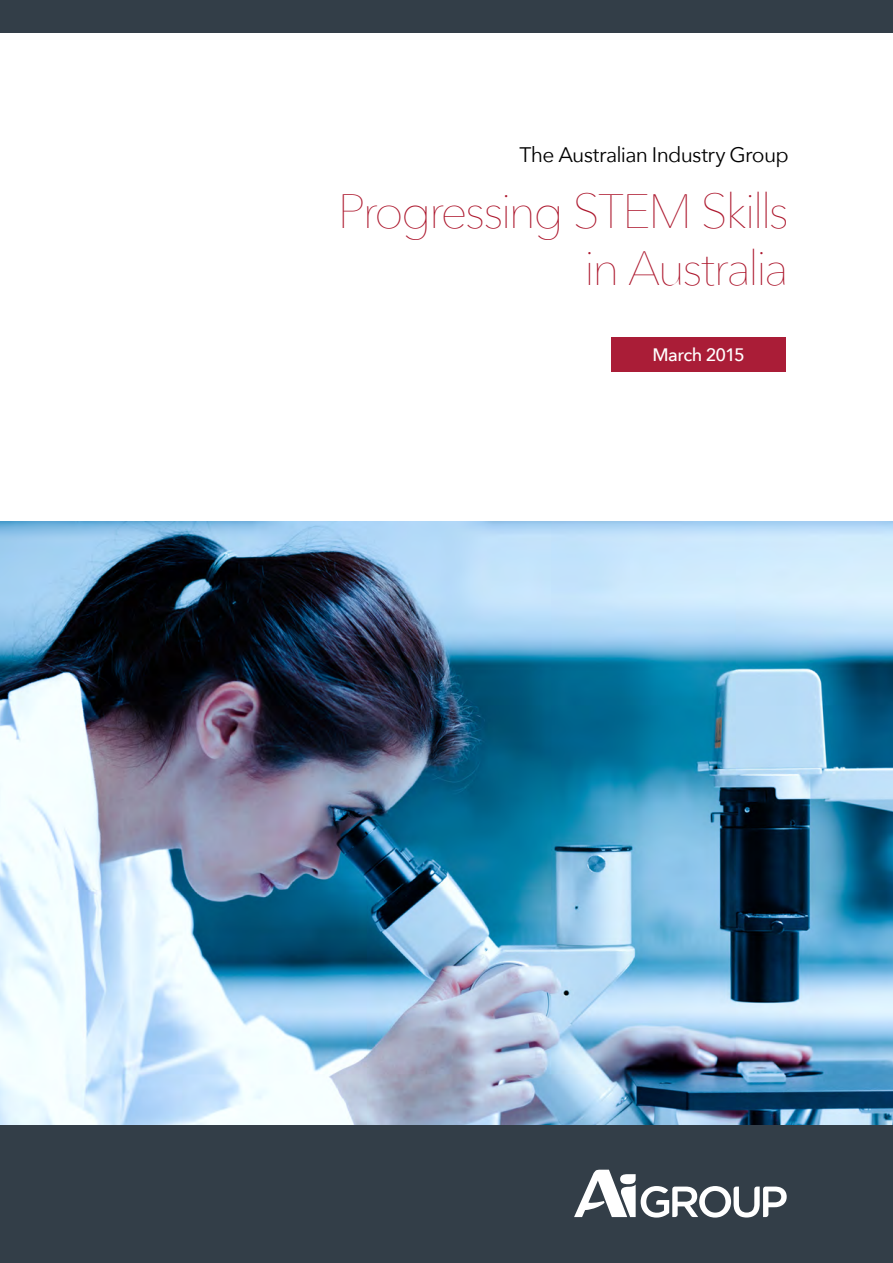
<style>
.page{position:relative;width:893px;height:1263px;background:#fff}
.page>*{position:absolute;margin:0;border:0;box-sizing:border-box;transform-origin:0 0}
.stem_head{font:200 48px/57.6px "Avenir Next";letter-spacing:-.055em;color:#ac162c;text-align:right}
.ceo_heading_style_2{font:21px "Avenir Next";letter-spacing:-.035em;color:#000}
.t1{font:500 18px "Avenir Next";letter-spacing:-.035em;color:#fff}
</style>
<div class="page">
<img style="left:0;top:522px;width:893px;height:604px">
<div style="left:0;top:0;width:893px;height:32px;background:#333e48"></div>
<div style="left:0;top:1126px;width:893px;height:137px;background:#333e48"></div>
<svg style="left:574px;top:1170px;width:213px;height:47px"></svg>
<div style="left:611px;top:338px;width:175px;height:34px;background:#aa1d37"></div>
<p class="ceo_heading_style_2" style="left:519px;top:136px;width:271px">The Australian Industry Group</p>
<p class="stem_head" style="left:338px;top:179px;width:452px">Progressing STEM Skills in Australia</p>
<p class="t1" style="left:652px;top:339px;width:94px">March 2015</p>
</div>
